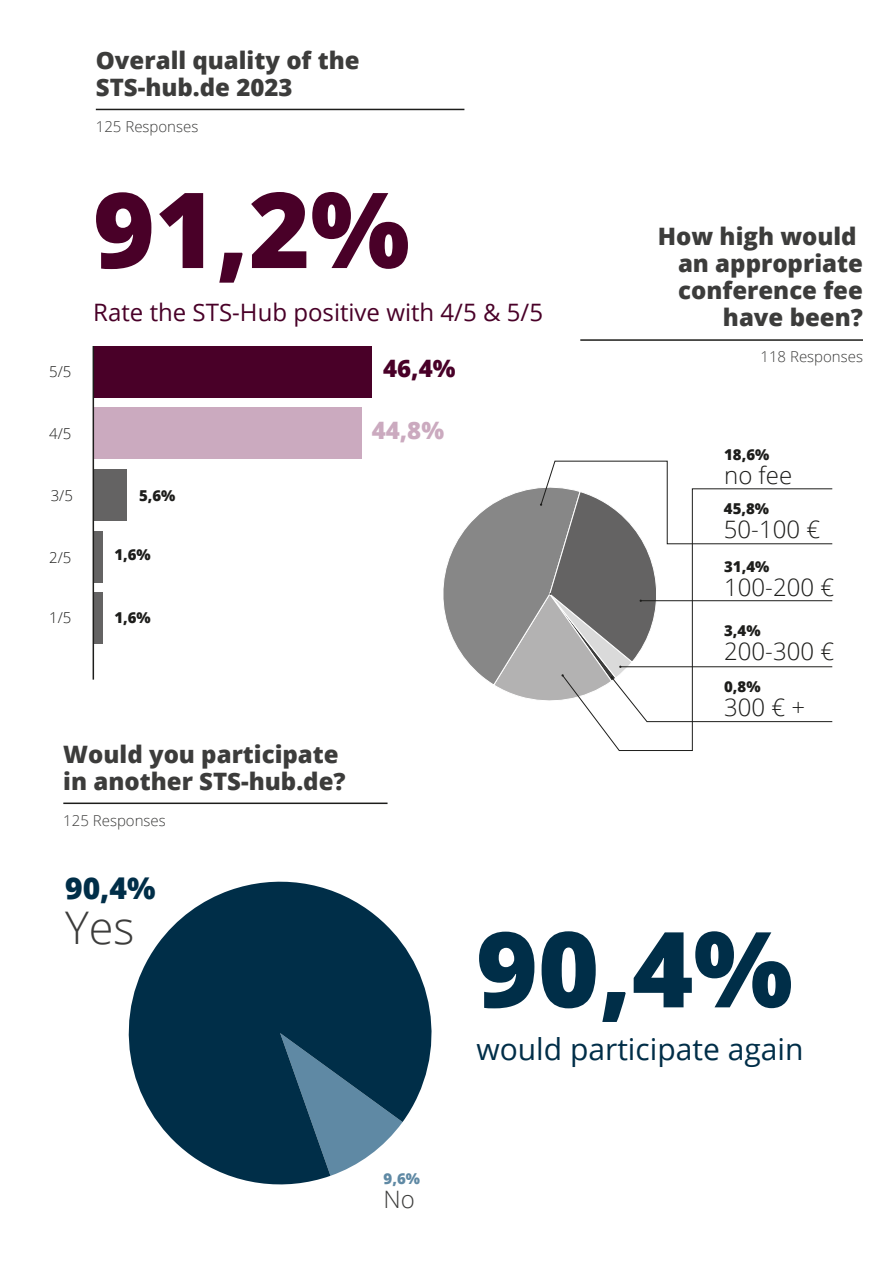
<style>
.page{position:relative;width:893px;height:1263px;background:#fff}
.page>*{position:absolute;margin:0;border:0;box-sizing:border-box;transform-origin:0 0}
.t1{font:800 105px "Open Sans";color:#002e48}
.t2{font:800 105px "Open Sans";color:#490028}
.t3{font:300 45px "Open Sans";color:#3c3c3b}
.t4{font:30px "Open Sans";color:#002e48}
.t5{font:800 30px "Open Sans";color:#002e48}
.t6{font:800 24px/27px "Open Sans";color:#3c3c3b}
.t7{font:300 24px "Open Sans";color:#1d1d1b}
.t8{font:24px "Open Sans";color:#490028}
.t9{font:800 24px "Open Sans";color:#cbaabf}
.t10{font:800 24px "Open Sans";color:#490028}
.t11{font:300 24px "Open Sans";color:#3c3c3b}
.t12{font:300 15px "Open Sans";color:#3c3c3b}
.t13{font:800 15px "Open Sans";color:#1d1d1b}
.t14{font:300 15px "Open Sans";color:#1d1d1b}
.t15{font:800 15px "Open Sans";color:#5f89a4}
</style>
<div class="page">
<svg style="left:128px;top:881px;width:304px;height:304px;fill:#002e48"></svg>
<svg style="left:597px;top:722px;width:235px;height:29px"></svg>
<svg style="left:443px;top:460px;width:390px;height:262px"></svg>
<hr style="left:580px;top:339px;width:283px;height:2px;background:#1d1d1b">
<hr style="left:96px;top:109px;width:368px;height:1px;background:#1d1d1b">
<hr style="left:63px;top:802px;width:325px;height:2px;background:#1d1d1b">
<div style="left:93px;top:346px;width:279px;height:52px;background:#490028"></div>
<div style="left:93px;top:407px;width:269px;height:52px;background:#cbaabf"></div>
<div style="left:93px;top:469px;width:34px;height:52px;background:#646363"></div>
<div style="left:93px;top:531px;width:10px;height:52px;background:#646363"></div>
<div style="left:93px;top:593px;width:10px;height:51px;background:#646363"></div>
<hr style="left:93px;top:346px;width:1px;height:334px;background:#1d1d1b">
<p class="t6" style="left:96px;top:46px;width:265px">Overall quality of the<br>STS-hub.de 2023</p>
<p class="t12" style="left:96px;top:117px;width:104px">125 Responses</p>
<p class="t14" style="left:49px;top:361px;width:24px">5/5</p>
<p class="t14" style="left:49px;top:423px;width:24px">4/5</p>
<p class="t14" style="left:51px;top:485px;width:24px">3/5</p>
<p class="t14" style="left:49px;top:547px;width:24px">2/5</p>
<p class="t14" style="left:49px;top:607px;width:24px">1/5</p>
<h1 class="t2" style="left:93px;top:150px;width:318px">91,2%</h1>
<p class="t8" style="left:93px;top:295px;width:451px">Rate the STS-Hub positive with 4/5 &amp; 5/5</p>
<p class="t10" style="left:383px;top:350px;width:74px">46,4%</p>
<p class="t13" style="left:139px;top:484px;width:38px">5,6%</p>
<p class="t13" style="left:114px;top:543px;width:38px">1,6%</p>
<p class="t13" style="left:114px;top:606px;width:38px">1,6%</p>
<p class="t9" style="left:372px;top:412px;width:74px">44,8%</p>
<p class="t6" style="left:63px;top:739px;width:284px">Would you participate in another STS-hub.de?</p>
<p class="t12" style="left:63px;top:810px;width:104px">125 Responses</p>
<p class="t6" style="left:658px;top:222px;width:207px;text-align:right">How high would an appropriate conference fee have been?</p>
<p class="t12" style="left:760px;top:346px;width:104px">118 Responses</p>
<p class="t13" style="left:724px;top:443px;width:47px">18,6%</p>
<p class="t7" style="left:724px;top:459px;width:70px">no fee</p>
<p class="t13" style="left:724px;top:498px;width:47px">45,8%</p>
<p class="t7" style="left:724px;top:513px;width:98px">50-100 €</p>
<p class="t13" style="left:724px;top:555px;width:47px">31,4%</p>
<p class="t7" style="left:724px;top:571px;width:111px">100-200 €</p>
<p class="t13" style="left:724px;top:619px;width:38px">3,4%</p>
<p class="t7" style="left:724px;top:635px;width:111px">200-300 €</p>
<p class="t13" style="left:724px;top:675px;width:38px">0,8%</p>
<p class="t7" style="left:724px;top:691px;width:82px">300 € +</p>
<p class="t5" style="left:65px;top:865px;width:92px">90,4%</p>
<h2 class="t3" style="left:65px;top:896px;width:71px">Yes</h2>
<p class="t15" style="left:384px;top:1167px;width:38px">9,6%</p>
<p class="t11" style="left:384px;top:1183px;width:33px">No</p>
<h1 class="t1" style="left:476px;top:889px;width:318px">90,4%</h1>
<p class="t4" style="left:476px;top:1028px;width:329px">would participate again</p>
</div>
